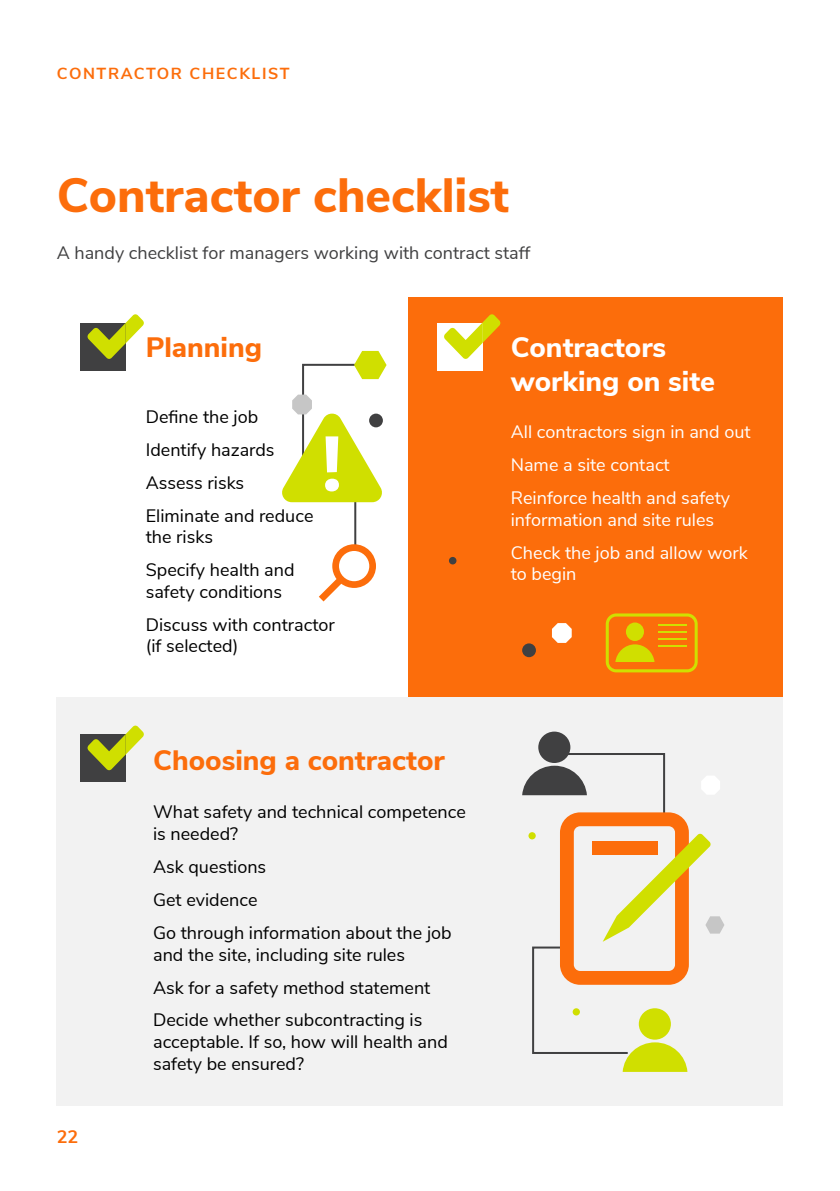
<style>
.page{position:relative;width:840px;height:1191px;background:#fff}
.page>*{position:absolute;margin:0;border:0;box-sizing:border-box;transform-origin:0 0}
.t1{font:800 48px "Nunito Sans";color:#fc6d0b}
.t2{font:800 28px "Nunito Sans";color:#fc6d0b}
.t3{font:800 28px/33.6px "Nunito Sans";color:#fff}
.t4{font:18px/33px "Nunito Sans";color:#000}
.t5{font:18px/33px "Nunito Sans";color:#fff}
.t6{font:18px "Nunito Sans";color:#404041}
.t7{font:700 18px "Nunito Sans";color:#fc6d0b}
.t8{font:700 16px "Nunito Sans";letter-spacing:.1em;color:#fc6d0b}
</style>
<div class="page">
<div style="left:57px;top:697px;width:725px;height:409px;background:#f2f2f2"></div>
<div style="left:408px;top:298px;width:374px;height:399px;background:#fc6d0b"></div>
<div style="left:522px;top:643px;width:13px;height:14px;background:#404041;border-radius:50%"></div>
<div style="left:448px;top:557px;width:8px;height:7px;background:#404041;border-radius:50%"></div>
<hr style="left:354px;top:492px;width:2px;height:55px;background:#404041">
<svg style="left:552px;top:623px;width:19px;height:20px"></svg>
<svg style="left:605px;top:613px;width:92px;height:59px"></svg>
<hr style="left:657px;top:624px;width:29px;height:2px;background:#d0df00">
<hr style="left:657px;top:631px;width:29px;height:2px;background:#d0df00">
<hr style="left:657px;top:638px;width:29px;height:2px;background:#d0df00">
<hr style="left:657px;top:645px;width:29px;height:2px;background:#d0df00">
<div style="left:538px;top:731px;width:32px;height:32px;background:#404041;border-radius:50%"></div>
<svg style="left:522px;top:752px;width:202px;height:320px"></svg>
<div style="left:80px;top:323px;width:46px;height:48px;background:#404041"></div>
<svg style="left:87px;top:314px;width:57px;height:45px"></svg>
<div style="left:80px;top:734px;width:46px;height:48px;background:#404041"></div>
<svg style="left:87px;top:725px;width:57px;height:45px"></svg>
<svg style="left:319px;top:544px;width:57px;height:57px"></svg>
<div style="left:437px;top:323px;width:45px;height:48px;background:#fff"></div>
<svg style="left:444px;top:314px;width:56px;height:45px"></svg>
<svg style="left:282px;top:351px;width:104px;height:151px"></svg>
<p class="t8" style="left:57px;top:61px;width:234px">CONTRACTOR CHECKLIST</p>
<h1 class="t1" style="left:57px;top:160px;width:453px">Contractor checklist</h1>
<p class="t6" style="left:57px;top:239px;width:475px">A handy checklist for managers working with contract staff</p>
<p class="t7" style="left:57px;top:1123px;width:23px">22</p>
<h2 class="t2" style="left:146px;top:327px;width:118px">Planning</h2>
<p class="t4" style="left:146px;top:399px;width:169px">Define the job<br>Identify hazards<br>Assess risks<br>Eliminate and reduce</p>
<p class="t4" style="left:146px;top:519px;width:150px">the risks<br>Specify health and</p>
<p class="t4" style="left:146px;top:574px;width:190px">safety conditions<br>Discuss with contractor</p>
<p class="t4" style="left:146px;top:628px;width:94px">(if selected)</p>
<h2 class="t2" style="left:153px;top:739px;width:293px">Choosing a contractor</h2>
<p class="t4" style="left:153px;top:800px;width:314px;line-height:21.6px">What safety and technical competence is needed?</p>
<p class="t4" style="left:153px;top:849px;width:300px">Ask questions<br>Get evidence<br>Go through information about the job</p>
<p class="t4" style="left:153px;top:936px;width:279px">and the site, including site rules<br>Ask for a safety method statement<br>Decide whether subcontracting is</p>
<p class="t4" style="left:153px;top:1030px;width:296px;line-height:21.6px">acceptable. If so, how will health and safety be ensured?</p>
<h2 class="t3" style="left:510px;top:329px;width:206px">Contractors working on site</h2>
<p class="t5" style="left:510px;top:414px;width:241px">All contractors sign in and out<br>Name a site contact<br>Reinforce health and safety</p>
<p class="t5" style="left:510px;top:502px;width:238px">information and site rules<br>Check the job and allow work</p>
<p class="t5" style="left:510px;top:556px;width:67px">to begin</p>
</div>
